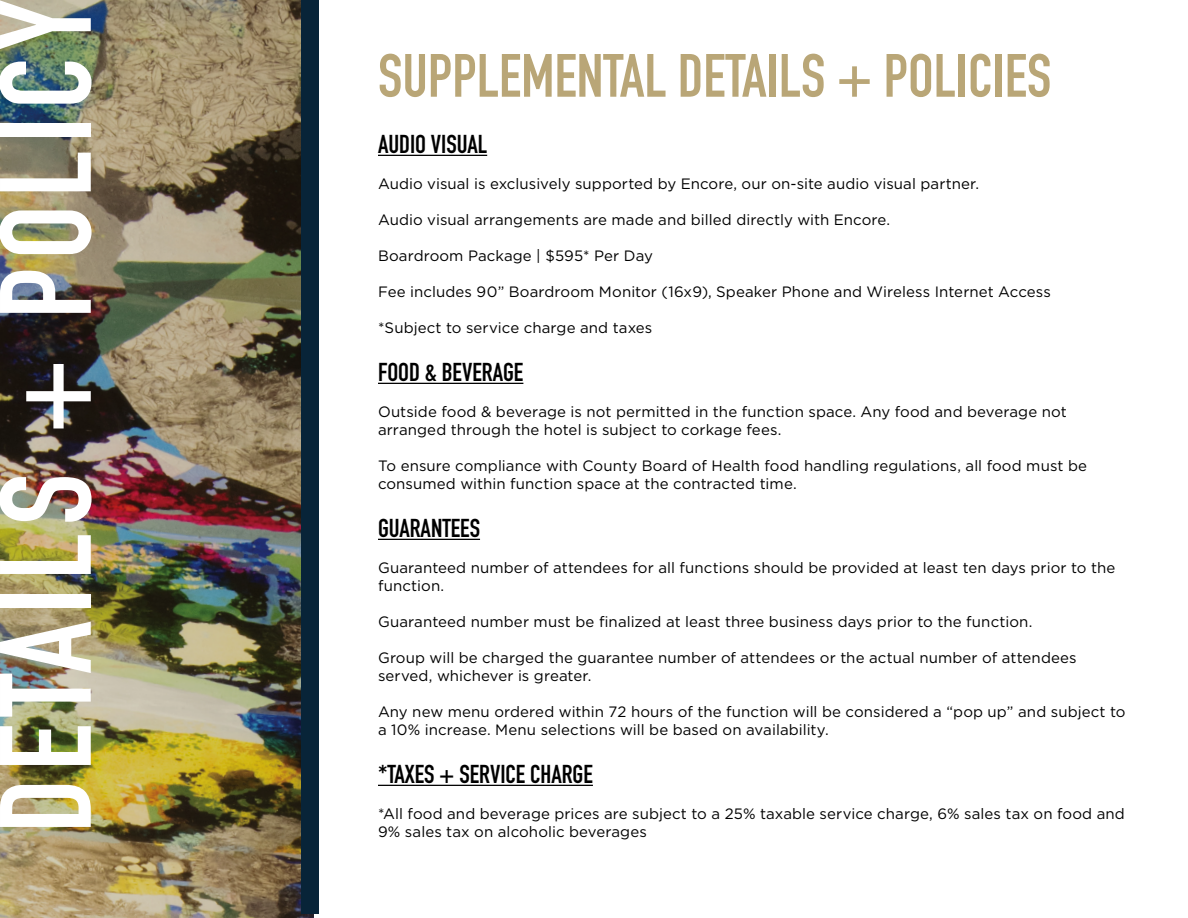
<style>
.page{position:relative;width:1188px;height:918px;background:#fff}
.page>*{position:absolute;margin:0;border:0;box-sizing:border-box;transform-origin:0 0}
.t1{font:700 127.5px "DIN Condensed";letter-spacing:.06em;color:#fff}
.t2{font:700 60px "DIN Condensed";color:#b9a677}
.t3{font:700 25.5px "DIN Condensed";color:#000}
.t4{font:15px/18px "Gotham";letter-spacing:.005em;color:#000}
</style>
<div class="page">
<img style="left:0;top:0;width:314px;height:918px">
<div style="left:301px;top:0;width:18px;height:914px;background:#082438"></div>
<hr style="left:378px;top:155px;width:109px;height:1px;background:#000">
<hr style="left:378px;top:383px;width:145px;height:1px;background:#000">
<hr style="left:378px;top:539px;width:102px;height:1px;background:#000">
<hr style="left:378px;top:785px;width:215px;height:1px;background:#000">
<p class="t1" style="left:-40px;top:833px;width:835px;rotate:-90deg">DETAILS + POLICY</p>
<p class="t2" style="left:378px;top:35px;width:675px">SUPPLEMENTAL DETAILS + POLICIES</p>
<p class="t3" style="left:378px;top:127px;width:111px">AUDIO VISUAL</p>
<p class="t4" style="left:378px;top:174px;width:603px">Audio visual is exclusively supported by Encore, our on-site audio visual partner.</p>
<p class="t4" style="left:378px;top:210px;width:514px">Audio visual arrangements are made and billed directly with Encore.</p>
<p class="t4" style="left:378px;top:246px;width:276px">Boardroom Package | $595* Per Day</p>
<p class="t4" style="left:378px;top:282px;width:674px">Fee includes 90” Boardroom Monitor (16x9), Speaker Phone and Wireless Internet Access</p>
<p class="t4" style="left:378px;top:318px;width:276px">*Subject to service charge and taxes</p>
<p class="t3" style="left:378px;top:355px;width:147px">FOOD &amp; BEVERAGE</p>
<p class="t4" style="left:378px;top:402px;width:690px">Outside food &amp; beverage is not permitted in the function space. Any food and beverage not arranged through the hotel is subject to corkage fees.</p>
<p class="t4" style="left:378px;top:456px;width:711px">To ensure compliance with County Board of Health food handling regulations, all food must be consumed within function space at the contracted time.</p>
<p class="t3" style="left:378px;top:511px;width:104px">GUARANTEES</p>
<p class="t4" style="left:378px;top:558px;width:739px">Guaranteed number of attendees for all functions should be provided at least ten days prior to the function.</p>
<p class="t4" style="left:378px;top:612px;width:656px">Guaranteed number must be finalized at least three business days prior to the function.</p>
<p class="t4" style="left:378px;top:648px;width:700px">Group will be charged the guarantee number of attendees or the actual number of attendees served, whichever is greater.</p>
<p class="t4" style="left:378px;top:702px;width:749px">Any new menu ordered within 72 hours of the function will be considered a “pop up” and subject to a 10% increase. Menu selections will be based on availability.</p>
<p class="t3" style="left:378px;top:757px;width:216px">*TAXES + SERVICE CHARGE</p>
<p class="t4" style="left:378px;top:804px;width:748px">*All food and beverage prices are subject to a 25% taxable service charge, 6% sales tax on food and<br>9% sales tax on alcoholic beverages</p>
</div>
